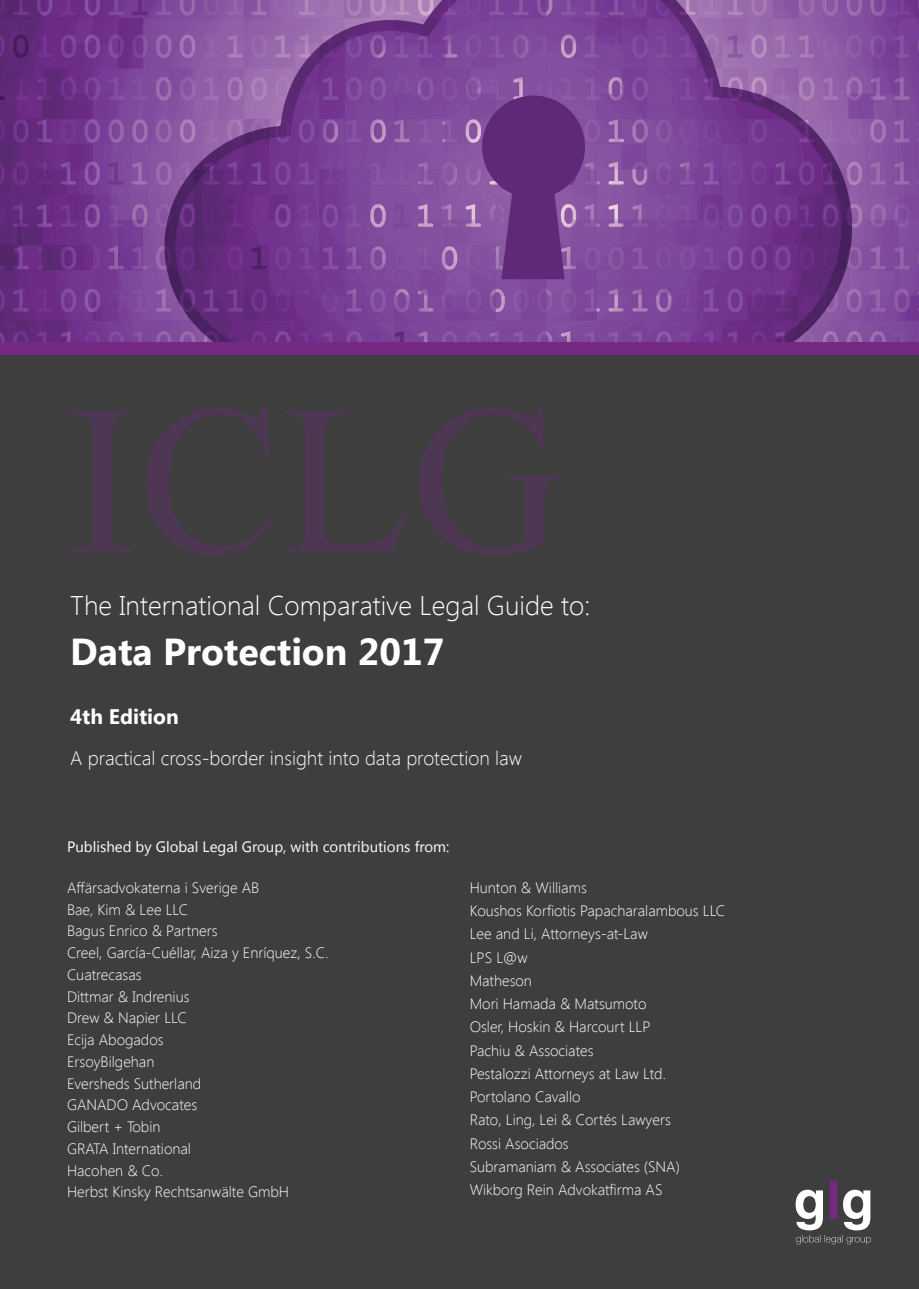
<style>
.page{position:relative;width:919px;height:1289px;background:#fff}
.page>*{position:absolute;margin:0;border:0;box-sizing:border-box;transform-origin:0 0}
.t1{font:700 37.5px "Segoe UI";color:#fff}
.t2{font:300 27px "Segoe UI";color:#fff}
.t3{font:700 21px "Segoe UI";color:#fff}
.t4{font:300 19.5px "Segoe UI";color:#fff}
.t5{font:300 15px "Segoe UI";color:#fff}
.t6{font:15px "Segoe UI";color:#fff}
</style>
<div class="page">
<div style="left:0;top:342px;width:918px;height:946px;background:#3e3e3f"></div>
<img style="left:0;top:0;width:918px;height:342px">
<div style="left:0;top:342px;width:918px;height:13px;background:#742983"></div>
<svg style="left:795px;top:1180px;width:75px;height:64px"></svg>
<p class="t2" style="left:70px;top:587px;width:521px">The International Comparative Legal Guide to:</p>
<p class="t1" style="left:70px;top:625px;width:375px">Data Protection 2017</p>
<p class="t3" style="left:70px;top:701px;width:110px">4th Edition</p>
<p class="t4" style="left:70px;top:744px;width:453px">A practical cross-border insight into data protection law</p>
<p class="t6" style="left:67px;top:836px;width:384px">Published by Global Legal Group, with contributions from:</p>
<p class="t5" style="left:67px;top:877px;width:194px">Affärsadvokaterna i Sverige AB</p>
<p class="t5" style="left:67px;top:898px;width:123px">Bae, Kim &amp; Lee LLC</p>
<p class="t5" style="left:67px;top:920px;width:152px">Bagus Enrico &amp; Partners</p>
<p class="t5" style="left:67px;top:942px;width:263px">Creel, García-Cuéllar, Aiza y Enríquez, S.C.</p>
<p class="t5" style="left:67px;top:964px;width:76px">Cuatrecasas</p>
<p class="t5" style="left:67px;top:985px;width:124px">Dittmar &amp; Indrenius</p>
<p class="t5" style="left:67px;top:1007px;width:121px">Drew &amp; Napier LLC</p>
<p class="t5" style="left:67px;top:1029px;width:98px">Ecija Abogados</p>
<p class="t5" style="left:67px;top:1051px;width:89px">ErsoyBilgehan</p>
<p class="t5" style="left:67px;top:1072px;width:136px">Eversheds Sutherland</p>
<p class="t5" style="left:67px;top:1094px;width:132px">GANADO Advocates</p>
<p class="t5" style="left:67px;top:1116px;width:95px">Gilbert + Tobin</p>
<p class="t5" style="left:67px;top:1138px;width:125px">GRATA International</p>
<p class="t5" style="left:67px;top:1159px;width:97px">Hacohen &amp; Co.</p>
<p class="t5" style="left:67px;top:1181px;width:223px">Herbst Kinsky Rechtsanwälte GmbH</p>
<p class="t5" style="left:469px;top:877px;width:119px">Hunton &amp; Williams</p>
<p class="t5" style="left:469px;top:900px;width:257px">Koushos Korfiotis Papacharalambous LLC</p>
<p class="t5" style="left:469px;top:923px;width:180px">Lee and Li, Attorneys-at-Law</p>
<p class="t5" style="left:469px;top:946px;width:59px">LPS L@w</p>
<p class="t5" style="left:469px;top:970px;width:64px">Matheson</p>
<p class="t5" style="left:469px;top:993px;width:178px">Mori Hamada &amp; Matsumoto</p>
<p class="t5" style="left:469px;top:1016px;width:182px">Osler, Hoskin &amp; Harcourt LLP</p>
<p class="t5" style="left:469px;top:1039px;width:125px">Pachiu &amp; Associates</p>
<p class="t5" style="left:469px;top:1063px;width:198px">Pestalozzi Attorneys at Law Ltd.</p>
<p class="t5" style="left:469px;top:1086px;width:112px">Portolano Cavallo</p>
<p class="t5" style="left:469px;top:1109px;width:203px">Rato, Ling, Lei &amp; Cortés Lawyers</p>
<p class="t5" style="left:469px;top:1132px;width:101px">Rossi Asociados</p>
<p class="t5" style="left:469px;top:1156px;width:212px">Subramaniam &amp; Associates (SNA)</p>
<p class="t5" style="left:469px;top:1179px;width:194px">Wikborg Rein Advokatfirma AS</p>
</div>
